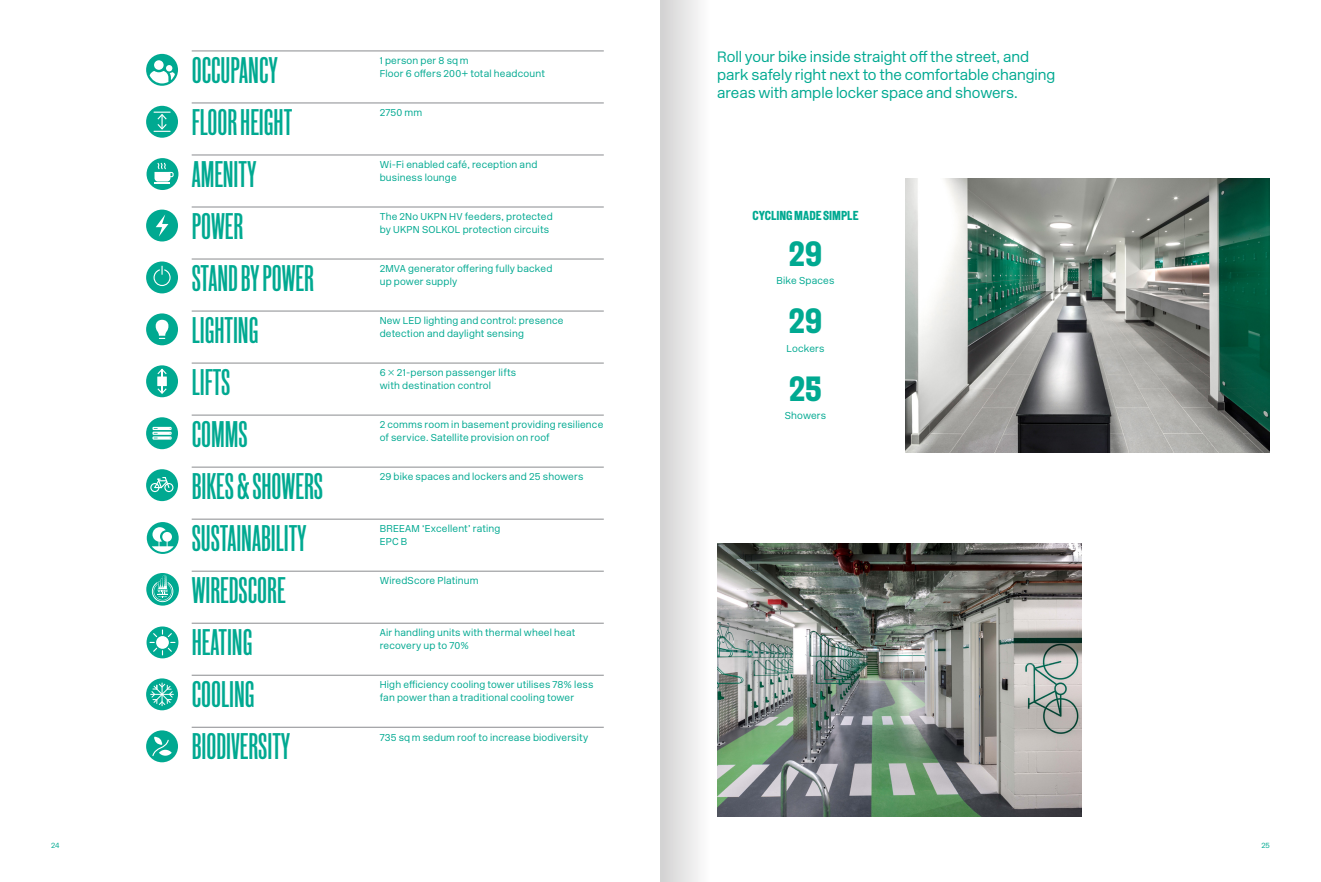
<style>
.page{position:relative;width:1321px;height:882px;background:#fff}
.page>*{position:absolute;margin:0;border:0;box-sizing:border-box;transform-origin:0 0}
.t1{font:37px "New Grotesk Square TWO";color:#00a991}
.t2{font:35px "New Grotesk Square FIVE";color:#00a991}
.Chapter_intro_15_18{font:300 15px/18px "New Rail Alphabet";letter-spacing:-.005em;color:#00a991}
.t3{font:13px "New Grotesk Square FIVE";color:#00a991}
.Body_copy_left_10_13{font:300 10px/13px "New Rail Alphabet";letter-spacing:.015em;color:#00a991}
.Body_copy_centred_10{font:300 10px "New Rail Alphabet";letter-spacing:.015em;color:#00a991}
.t4{font:300 7.5px "New Rail Alphabet";color:#00a991}
</style>
<div class="page">
<hr style="left:192px;top:51px;width:412px;height:1px;background:#8a8c8f">
<hr style="left:192px;top:103px;width:412px;height:1px;background:#8a8c8f">
<hr style="left:192px;top:155px;width:412px;height:1px;background:#8a8c8f">
<hr style="left:192px;top:207px;width:412px;height:1px;background:#8a8c8f">
<hr style="left:192px;top:259px;width:412px;height:1px;background:#8a8c8f">
<hr style="left:192px;top:311px;width:412px;height:1px;background:#8a8c8f">
<hr style="left:192px;top:363px;width:412px;height:1px;background:#8a8c8f">
<hr style="left:192px;top:415px;width:412px;height:1px;background:#8a8c8f">
<hr style="left:192px;top:467px;width:412px;height:1px;background:#8a8c8f">
<hr style="left:192px;top:519px;width:412px;height:1px;background:#8a8c8f">
<hr style="left:192px;top:571px;width:412px;height:1px;background:#8a8c8f">
<hr style="left:192px;top:623px;width:412px;height:1px;background:#8a8c8f">
<hr style="left:192px;top:675px;width:412px;height:1px;background:#8a8c8f">
<hr style="left:192px;top:727px;width:412px;height:1px;background:#8a8c8f">
<svg style="left:146px;top:417px;width:32px;height:32px"></svg>
<hr style="left:152px;top:436px;width:20px;height:3px;background:#fff">
<svg style="left:152px;top:431px;width:20px;height:4px"></svg>
<hr style="left:152px;top:427px;width:20px;height:3px;background:#fff">
<svg style="left:154px;top:428px;width:4px;height:10px"></svg>
<div style="left:146px;top:209px;width:32px;height:32px;background:#00a991;border-radius:50%"></div>
<svg style="left:156px;top:214px;width:12px;height:23px"></svg>
<div style="left:146px;top:54px;width:32px;height:32px;background:#00a991;border-radius:50%"></div>
<div style="left:154px;top:60px;width:10px;height:10px;background:#fff;border-radius:50%"></div>
<svg style="left:150px;top:65px;width:25px;height:18px"></svg>
<div style="left:146px;top:313px;width:32px;height:32px;background:#00a991;border-radius:50%"></div>
<svg style="left:156px;top:320px;width:12px;height:19px"></svg>
<div style="left:146px;top:261px;width:32px;height:32px;background:#00a991;border-radius:50%"></div>
<svg style="left:154px;top:266px;width:17px;height:20px"></svg>
<div style="left:146px;top:106px;width:32px;height:32px;background:#00a991;border-radius:50%"></div>
<svg style="left:154px;top:112px;width:17px;height:20px"></svg>
<div style="left:146px;top:365px;width:32px;height:32px;background:#00a991;border-radius:50%"></div>
<svg style="left:157px;top:386px;width:10px;height:8px"></svg>
<svg style="left:157px;top:368px;width:10px;height:8px"></svg>
<div style="left:157px;top:376px;width:10px;height:10px;background:#fff"></div>
<div style="left:146px;top:469px;width:32px;height:32px;background:#00a991;border-radius:50%"></div>
<svg style="left:150px;top:477px;width:23px;height:15px"></svg>
<div style="left:147px;top:158px;width:31px;height:32px;background:#00a991;border-radius:50%"></div>
<svg style="left:155px;top:163px;width:19px;height:21px"></svg>
<div style="left:147px;top:626px;width:31px;height:32px;background:#00a991;border-radius:50%"></div>
<svg style="left:150px;top:629px;width:25px;height:26px"></svg>
<div style="left:146px;top:730px;width:32px;height:32px;background:#00a991;border-radius:50%"></div>
<svg style="left:152px;top:736px;width:17px;height:20px"></svg>
<svg style="left:146px;top:678px;width:32px;height:32px"></svg>
<svg style="left:150px;top:682px;width:24px;height:24px"></svg>
<div style="left:147px;top:522px;width:32px;height:32px;background:#00a991;border-radius:50%"></div>
<svg style="left:152px;top:527px;width:22px;height:25px"></svg>
<div style="left:146px;top:573px;width:33px;height:32px;background:#00a991;border-radius:50%"></div>
<svg style="left:152px;top:575px;width:21px;height:27px"></svg>
<img style="left:718px;top:543px;width:364px;height:273px">
<img style="left:905px;top:179px;width:365px;height:273px">
<div style="left:660px;top:0;width:58px;height:882px;background:linear-gradient(to right,#d2d1d2,#fff)"></div>
<p class="t1" style="left:192px;top:49px;width:88px">OCCUPANCY</p>
<p class="t1" style="left:192px;top:101px;width:102px">FLOOR HEIGHT</p>
<p class="t1" style="left:192px;top:153px;width:66px">AMENITY</p>
<p class="t1" style="left:192px;top:205px;width:53px">POWER</p>
<p class="t1" style="left:192px;top:257px;width:124px">STAND BY POWER</p>
<p class="t1" style="left:192px;top:309px;width:68px">LIGHTING</p>
<p class="t1" style="left:192px;top:361px;width:40px">LIFTS</p>
<p class="t1" style="left:192px;top:413px;width:57px">COMMS</p>
<p class="t1" style="left:192px;top:465px;width:133px">BIKES &amp; SHOWERS</p>
<p class="t1" style="left:192px;top:517px;width:117px">SUSTAINABILITY</p>
<p class="t1" style="left:192px;top:569px;width:95px">WIREDSCORE</p>
<p class="t1" style="left:192px;top:621px;width:62px">HEATING</p>
<p class="t1" style="left:192px;top:673px;width:64px">COOLING</p>
<p class="t1" style="left:192px;top:725px;width:100px">BIODIVERSITY</p>
<p class="Body_copy_left_10_13" style="left:380px;top:54px;width:90px">1 person per 8 sqm</p>
<p class="Body_copy_left_10_13" style="left:380px;top:67px;width:167px">Floor 6 offers 200+ total headcount</p>
<p class="Body_copy_left_10_13" style="left:380px;top:106px;width:44px">2750 mm</p>
<p class="Body_copy_left_10_13" style="left:380px;top:158px;width:159px">Wi-Fi enabled café, reception and business lounge</p>
<p class="Body_copy_left_10_13" style="left:380px;top:210px;width:175px">The 2No UKPN HV feeders, protected by UKPN SOLKOL protection circuits</p>
<p class="Body_copy_left_10_13" style="left:380px;top:262px;width:174px">2MVA generator offering fully backed up power supply</p>
<p class="Body_copy_left_10_13" style="left:380px;top:314px;width:185px">New LED lighting and control: presence detection and daylight sensing</p>
<p class="Body_copy_left_10_13" style="left:380px;top:366px;width:138px">6 × 21-person passenger lifts with destination control</p>
<p class="Body_copy_left_10_13" style="left:380px;top:418px;width:225px">2 comms room in basement providing resilience of service. Satellite provision on roof</p>
<p class="Body_copy_left_10_13" style="left:380px;top:470px;width:205px">29 bike spaces and lockers and 25 showers</p>
<p class="Body_copy_left_10_13" style="left:380px;top:522px;width:122px">BREEAM ‘Excellent’ rating<br>EPC B</p>
<p class="Body_copy_left_10_13" style="left:380px;top:573px;width:100px">WiredScore Platinum</p>
<p class="Body_copy_left_10_13" style="left:380px;top:626px;width:197px">Air handling units with thermal wheel heat recovery up to 70%</p>
<p class="Body_copy_left_10_13" style="left:380px;top:678px;width:215px">High efficiency cooling tower utilises 78% less fan power than a traditional cooling tower</p>
<p class="Body_copy_left_10_13" style="left:380px;top:730px;width:210px">735 sqm sedum roof to increase biodiversity</p>
<p class="Chapter_intro_15_18" style="left:717px;top:48px;width:340px">Roll your bike inside straight off the street, and park safely right next to the comfortable changing areas with ample locker space and showers.</p>
<p class="t3" style="left:753px;top:207px;width:107px">CYCLING MADE SIMPLE</p>
<p class="t2" style="left:789px;top:232px;width:35px">29</p>
<p class="Body_copy_centred_10" style="left:777px;top:274px;width:59px">Bike Spaces</p>
<p class="t2" style="left:789px;top:299px;width:35px">29</p>
<p class="Body_copy_centred_10" style="left:786px;top:342px;width:40px">Lockers</p>
<p class="t2" style="left:789px;top:367px;width:34px">25</p>
<p class="Body_copy_centred_10" style="left:785px;top:409px;width:43px">Showers</p>
<p class="t4" style="left:51px;top:840px;width:10px">24</p>
<p class="t4" style="left:1261px;top:840px;width:10px">25</p>
</div>
